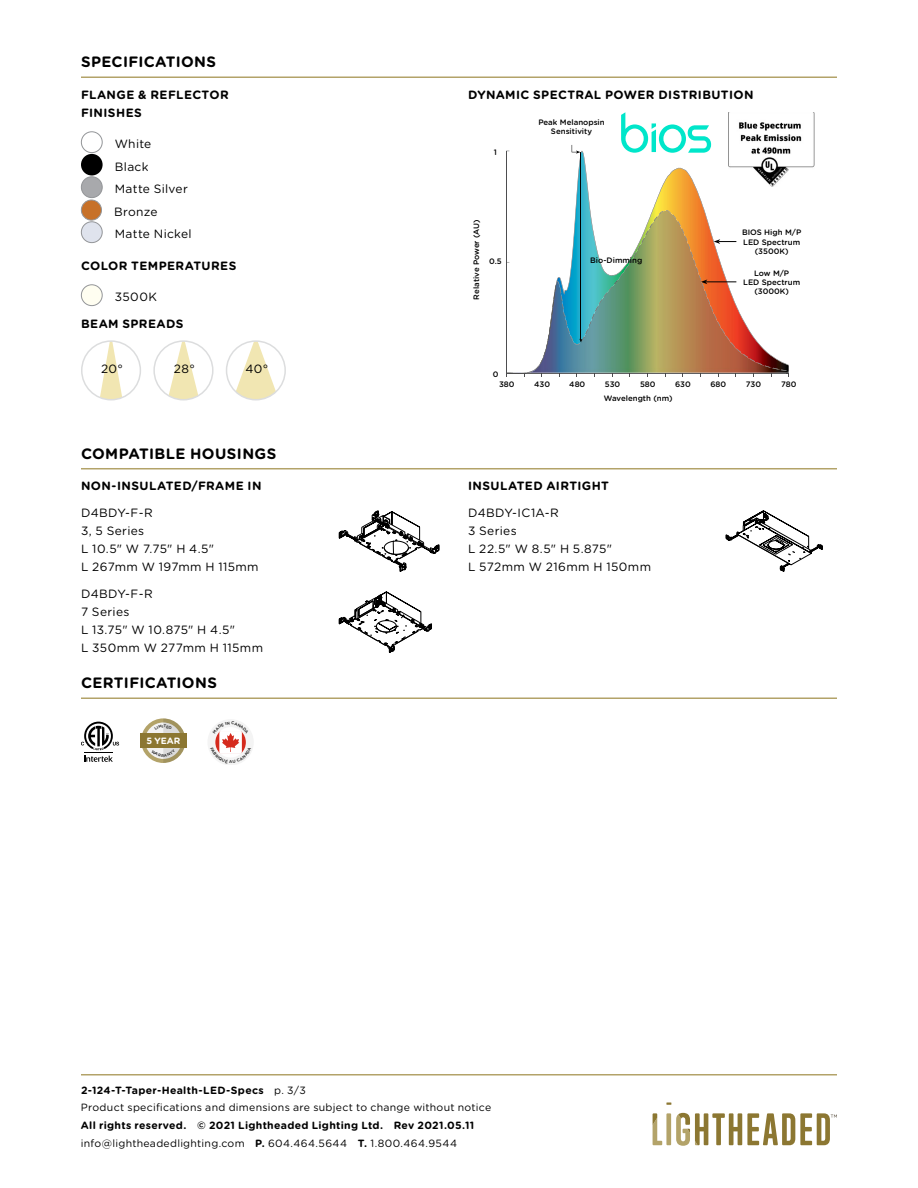
<style>
.page{position:relative;width:918px;height:1188px;background:#fff}
.page>*{position:absolute;margin:0;border:0;box-sizing:border-box;transform-origin:0 0}
.t1{font:700 15px "Gotham Rounded";letter-spacing:.025em;color:#000}
.t2{font:12px/18px "Gotham Rounded";letter-spacing:.03em;color:#000}
.t3{font:700 12px/18px "Gotham Rounded";letter-spacing:.035em;color:#000}
.t4{font:700 10.5px/18px "Gotham Rounded";letter-spacing:.025em;color:#000}
.t5{font:10.5px/18px "Gotham Rounded";letter-spacing:.025em;color:#000}
.t6{font:700 9.15px "Gotham Rounded";color:#fff}
.t7{font:500 7.8px/9.4px "Gotham Rounded";color:#000;text-align:center}
.s1{font-weight:700}
.s2{font-weight:400}
</style>
<div class="page">
<hr style="left:81px;top:1074px;width:756px;height:2px;background:#b3a369">
<div style="left:666px;top:1113px;width:5px;height:32px;background:#b3a369"></div>
<svg style="left:653px;top:1113px;width:9px;height:32px"></svg>
<svg style="left:676px;top:1113px;width:161px;height:33px"></svg>
<svg style="left:666px;top:1102px;width:5px;height:3px"></svg>
<hr style="left:81px;top:76px;width:756px;height:2px;background:#b3a369">
<div style="left:81px;top:131px;width:22px;height:22px;border:1px solid #939598;border-radius:50%"></div>
<div style="left:81px;top:154px;width:22px;height:22px;background:#000;border-radius:50%"></div>
<div style="left:81px;top:177px;width:21px;height:21px;background:#a8a9ac;border-radius:50%"></div>
<div style="left:81px;top:176px;width:22px;height:22px;border:1px solid #939598;border-radius:50%"></div>
<div style="left:81px;top:200px;width:20px;height:20px;background:#c77129;border-radius:50%"></div>
<div style="left:81px;top:200px;width:21px;height:20px;border:1px solid #939598;border-radius:50%"></div>
<div style="left:81px;top:222px;width:21px;height:21px;background:#dfe3ed;border-radius:50%"></div>
<div style="left:81px;top:221px;width:22px;height:22px;border:1px solid #939598;border-radius:50%"></div>
<div style="left:81px;top:285px;width:21px;height:21px;background:#fffef1;border-radius:50%"></div>
<div style="left:81px;top:284px;width:22px;height:22px;border:1px solid #939598;border-radius:50%"></div>
<svg style="left:88px;top:343px;width:46px;height:56px"></svg>
<div style="left:81px;top:340px;width:60px;height:60px;border:2px solid #dcddde;border-radius:50%"></div>
<svg style="left:156px;top:343px;width:55px;height:56px"></svg>
<div style="left:153px;top:340px;width:61px;height:60px;border:2px solid #dcddde;border-radius:50%"></div>
<svg style="left:227px;top:343px;width:57px;height:56px"></svg>
<div style="left:226px;top:340px;width:60px;height:60px;border:2px solid #dcddde;border-radius:50%"></div>
<svg style="left:506px;top:151px;width:223px;height:60px"></svg>
<hr style="left:581px;top:153px;width:1px;height:187px;background:#000">
<img style="left:729px;top:112px;width:86px;height:75px">
<svg style="left:572px;top:145px;width:8px;height:9px"></svg>
<svg style="left:506px;top:211px;width:283px;height:165px"></svg>
<svg style="left:621px;top:112px;width:90px;height:41px"></svg>
<hr style="left:81px;top:468px;width:756px;height:1px;background:#b3a369">
<svg style="left:339px;top:510px;width:100px;height:62px"></svg>
<svg style="left:339px;top:592px;width:93px;height:61px"></svg>
<svg style="left:726px;top:510px;width:97px;height:62px"></svg>
<hr style="left:81px;top:697px;width:756px;height:2px;background:#b3a369">
<svg style="left:81px;top:722px;width:38px;height:40px"></svg>
<div style="left:140px;top:734px;width:47px;height:14px;background:#8c7732"></div>
<div style="left:207px;top:719px;width:47px;height:46px;background:#f4f4f4;border-radius:50%"></div>
<svg style="left:141px;top:718px;width:45px;height:45px"></svg>
<svg style="left:215px;top:728px;width:31px;height:29px"></svg>
<p class="t1" style="left:81px;top:51px;width:137px">SPECIFICATIONS</p>
<p class="t3" style="left:81px;top:85px;width:149px">FLANGE &amp; REFLECTOR<br>FINISHES</p>
<p class="t2" style="left:114px;top:132px;width:79px;line-height:22.5px">White<br>Black<br>Matte Silver<br>Bronze<br>Matte Nickel</p>
<p class="t3" style="left:81px;top:256px;width:157px">COLOR TEMPERATURES</p>
<p class="t2" style="left:115px;top:288px;width:44px">3500K</p>
<p class="t3" style="left:81px;top:315px;width:104px">BEAM SPREADS</p>
<p class="t2" style="left:101px;top:360px;width:23px">20°</p>
<p class="t2" style="left:174px;top:360px;width:23px">28°</p>
<p class="t2" style="left:245px;top:360px;width:24px">40°</p>
<p class="t1" style="left:81px;top:443px;width:197px">COMPATIBLE HOUSINGS</p>
<p class="t3" style="left:81px;top:477px;width:182px">NON-INSULATED/FRAME IN</p>
<p class="t2" style="left:81px;top:504px;width:179px">D4BDY-F-R<br>3, 5 Series<br>L 10.5" W 7.75" H 4.5"<br>L 267mm W 197mm H 115mm</p>
<p class="t2" style="left:81px;top:585px;width:184px">D4BDY-F-R<br>7 Series<br>L 13.75" W 10.875" H 4.5"<br>L 350mm W 277mm H 115mm</p>
<p class="t1" style="left:81px;top:672px;width:138px">CERTIFICATIONS</p>
<p class="t6" style="left:146px;top:734px;width:35px">5 YEAR</p>
<p class="t3" style="left:468px;top:85px;width:287px">DYNAMIC SPECTRAL POWER DISTRIBUTION</p>
<p class="t7" style="left:538px;top:117px;width:68px">Peak Melanopsin<br>Sensitivity</p>
<p class="t7" style="left:494px;top:147px;width:5px">1</p>
<p class="t7" style="left:471px;top:300px;width:82px;rotate:-90deg">Relative Power (AU)</p>
<p class="t7" style="left:489px;top:256px;width:14px">0.5</p>
<p class="t7" style="left:590px;top:256px;width:54px">Bio-Dimming</p>
<p class="t7" style="left:742px;top:227px;width:61px">BIOS High M/P<br>LED Spectrum (3500K)</p>
<p class="t7" style="left:743px;top:268px;width:59px">Low M/P<br>LED Spectrum (3000K)</p>
<p class="t7" style="left:493px;top:369px;width:7px">0</p>
<p class="t7" style="left:675px;top:380px;width:17px">630</p>
<p class="t7" style="left:710px;top:380px;width:17px">680</p>
<p class="t7" style="left:746px;top:380px;width:17px">730</p>
<p class="t7" style="left:781px;top:380px;width:17px">780</p>
<p class="t7" style="left:499px;top:380px;width:17px">380</p>
<p class="t7" style="left:534px;top:380px;width:17px">430</p>
<p class="t7" style="left:569px;top:380px;width:18px">480</p>
<p class="t7" style="left:605px;top:380px;width:17px">530</p>
<p class="t7" style="left:604px;top:378px;width:70px;line-height:13.8px;text-align:left;text-indent:36px">580<br>Wavelength (nm)</p>
<p class="t3" style="left:468px;top:477px;width:142px">INSULATED AIRTIGHT</p>
<p class="t2" style="left:468px;top:504px;width:185px">D4BDY-IC1A-R<br>3 Series<br>L 22.5" W 8.5" H 5.875"<br>L 572mm W 216mm H 150mm</p>
<p class="t5" style="left:81px;top:1080px;width:412px"><span class="s1">2-124-T-Taper-Health-LED-Specs</span> p. 3/3<br>Product specifications and dimensions are subject to change without notice</p>
<p class="t4" style="left:81px;top:1116px;width:395px">All rights reserved. © 2021 Lightheaded Lighting Ltd. Rev 2021.05.11 <span class="s2">info@lightheadedlighting.com</span> P. <span class="s2">604.464.5644</span> T. <span class="s2">1.800.464.9544</span></p>
</div>
